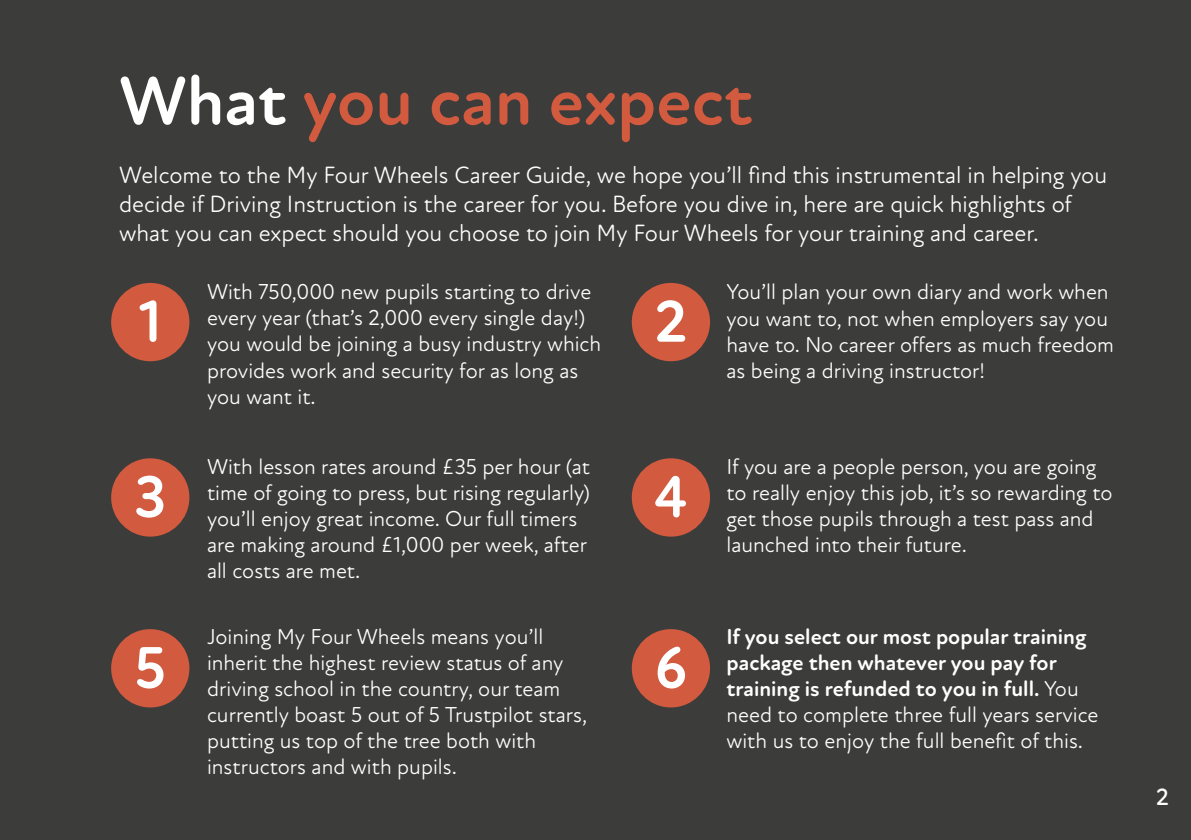
<style>
.page{position:relative;width:1191px;height:840px;background:#fff}
.page>*{position:absolute;margin:0;border:0;box-sizing:border-box;transform-origin:0 0}
.t1{font:700 70px "New Atten Round";color:#d25a3f}
.t2{font:700 60px "New Atten Round";color:#fff}
.t3{font:24px/28.8px "New Atten Round";color:#fff}
.t4{font:500 24px "New Atten Round";color:#fff}
.t5{font:22px/26px "New Atten Round";color:#fff}
.t6{font:700 22px/26px "New Atten Round";color:#fff}
.s1{color:#fff}
.s2{font-weight:400}
</style>
<div class="page">
<div style="left:0;top:0;width:1191px;height:839px;background:#3c3c3b"></div>
<div style="left:111px;top:283px;width:78px;height:78px;background:#d25a3f;border-radius:50%"></div>
<div style="left:632px;top:283px;width:78px;height:78px;background:#d25a3f;border-radius:50%"></div>
<div style="left:111px;top:458px;width:78px;height:78px;background:#d25a3f;border-radius:50%"></div>
<div style="left:632px;top:458px;width:78px;height:78px;background:#d25a3f;border-radius:50%"></div>
<div style="left:111px;top:628px;width:78px;height:79px;background:#d25a3f;border-radius:50%"></div>
<div style="left:632px;top:628px;width:78px;height:79px;background:#d25a3f;border-radius:50%"></div>
<h1 class="t1" style="left:119px;top:59px;width:635px"><span class="s1">What</span> you can expect</h1>
<p class="t3" style="left:119px;top:161px;width:989px">Welcome to the My Four Wheels Career Guide, we hope you’ll find this instrumental in helping you decide if Driving Instruction is the career for you. Before you dive in, here are quick highlights of what you can expect should you choose to join My Four Wheels for your training and career.</p>
<p class="t5" style="left:207px;top:279px;width:396px">With 750,000 new pupils starting to drive every year (that’s 2,000 every single day!) you would be joining a busy industry which provides work and security for as long as you want it.</p>
<p class="t5" style="left:726px;top:279px;width:389px">You’ll plan your own diary and work when you want to, not when employers say you have to. No career offers as much freedom as being a driving instructor!</p>
<h2 class="t2" style="left:139px;top:285px;width:24px">1</h2>
<h2 class="t2" style="left:654px;top:285px;width:34px">2</h2>
<p class="t5" style="left:207px;top:453px;width:384px">With lesson rates around £35 per hour (at time of going to press, but rising regularly) you’ll enjoy great income. Our full timers are making around £1,000 per week, after all costs are met.</p>
<h2 class="t2" style="left:134px;top:461px;width:33px">3</h2>
<h2 class="t2" style="left:654px;top:461px;width:35px">4</h2>
<p class="t5" style="left:207px;top:623px;width:382px">Joining My Four Wheels means you’ll inherit the highest review status of any driving school in the country, our team currently boast 5 out of 5 Trustpilot stars, putting us top of the tree both with instructors and with pupils.</p>
<h2 class="t2" style="left:134px;top:631px;width:33px">5</h2>
<h2 class="t2" style="left:655px;top:631px;width:34px">6</h2>
<p class="t5" style="left:726px;top:453px;width:387px">If you are a people person, you are going to really enjoy this job, it’s so rewarding to get those pupils through a test pass and launched into their future.</p>
<p class="t6" style="left:726px;top:624px;width:373px">If you select our most popular training package then whatever you pay for training is refunded to you in full. <span class="s2">You need to complete three full years service with us to enjoy the full benefit of this.</span></p>
<p class="t4" style="left:1156px;top:782px;width:14px">2</p>
</div>
